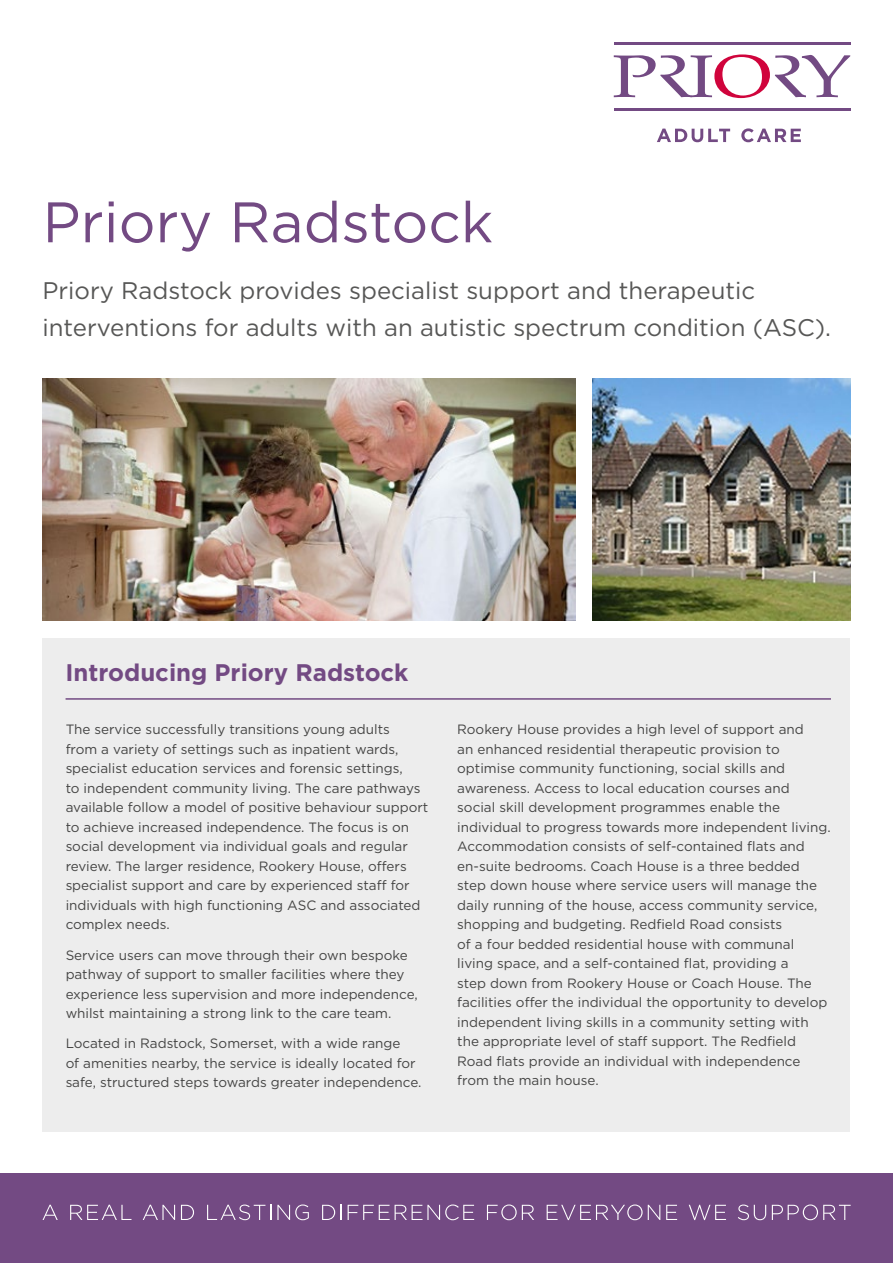
<style>
.page{position:relative;width:893px;height:1263px;background:#fff}
.page>*{position:absolute;margin:0;border:0;box-sizing:border-box;transform-origin:0 0}
.t1{font:57px "Gotham";color:#734a83}
.t2{font:24px/37.5px "Gotham";color:#575756}
.t3{font:700 24px "Gotham";color:#734a83}
.t4{font:13.5px/19.5px "Gotham";color:#4a4a49}
</style>
<div class="page">
<hr style="left:614px;top:43px;width:236px;height:2px;background:#734a83">
<hr style="left:614px;top:109px;width:236px;height:2px;background:#734a83">
<svg style="left:614px;top:54px;width:236px;height:44px"></svg>
<svg style="left:657px;top:129px;width:73px;height:13px"></svg>
<svg style="left:741px;top:128px;width:60px;height:14px"></svg>
<div style="left:43px;top:638px;width:807px;height:493px;background:#ededed"></div>
<img style="left:43px;top:378px;width:532px;height:243px">
<img style="left:592px;top:378px;width:258px;height:243px">
<hr style="left:66px;top:698px;width:765px;height:2px;background:#734a83">
<div style="left:0;top:1174px;width:893px;height:89px;background:#734a83"></div>
<svg style="left:43px;top:1205px;width:15px;height:15px"></svg>
<svg style="left:70px;top:1205px;width:61px;height:15px"></svg>
<svg style="left:143px;top:1205px;width:32px;height:15px"></svg>
<svg style="left:181px;top:1205px;width:13px;height:15px"></svg>
<svg style="left:207px;top:1204px;width:64px;height:16px"></svg>
<svg style="left:277px;top:1204px;width:32px;height:16px"></svg>
<svg style="left:322px;top:1205px;width:20px;height:15px"></svg>
<svg style="left:348px;top:1204px;width:126px;height:16px"></svg>
<svg style="left:487px;top:1204px;width:47px;height:16px"></svg>
<svg style="left:547px;top:1204px;width:113px;height:16px"></svg>
<svg style="left:666px;top:1205px;width:11px;height:15px"></svg>
<svg style="left:689px;top:1205px;width:37px;height:15px"></svg>
<svg style="left:738px;top:1204px;width:28px;height:16px"></svg>
<svg style="left:772px;top:1204px;width:79px;height:16px"></svg>
<h1 class="t1" style="left:43px;top:186px;width:452px">Priory Radstock</h1>
<h2 class="t2" style="left:43px;top:271px;width:790px">Priory Radstock provides specialist support and therapeutic interventions for adults with an autistic spectrum condition (ASC).</h2>
<h2 class="t3" style="left:66px;top:657px;width:344px">Introducing Priory Radstock</h2>
<p class="t4" style="left:66px;top:720px;width:364px">The service successfully transitions young adults<br>from a variety of settings such as inpatient wards, specialist education services and forensic settings,<br>to independent community living. The care pathways available follow a model of positive behaviour support to achieve increased independence. The focus is on social development via individual goals and regular review. The larger residence, Rookery House, offers specialist support and care by experienced staff for individuals with high functioning ASC and associated complex needs.</p>
<p class="t4" style="left:66px;top:945px;width:354px">Service users can move through their own bespoke pathway of support to smaller facilities where they experience less supervision and more independence, whilst maintaining a strong link to the care team.</p>
<p class="t4" style="left:66px;top:1033px;width:358px">Located in Radstock, Somerset, with a wide range<br>of amenities nearby, the service is ideally located for safe, structured steps towards greater independence.</p>
<p class="t4" style="left:457px;top:719px;width:375px">Rookery House provides a high level of support and<br>an enhanced residential therapeutic provision to optimise community functioning, social skills and awareness. Access to local education courses and social skill development programmes enable the individual to progress towards more independent living.<br>Accommodation consists of self-contained flats and en-suite bedrooms. Coach House is a three bedded step down house where service users will manage the daily running of the house, access community service, shopping and budgeting. Redfield Road consists<br>of a four bedded residential house with communal living space, and a self-contained flat, providing a<br>step down from Rookery House or Coach House. The facilities offer the individual the opportunity to develop independent living skills in a community setting with the appropriate level of staff support. The Redfield Road flats provide an individual with independence from the main house.</p>
</div>
